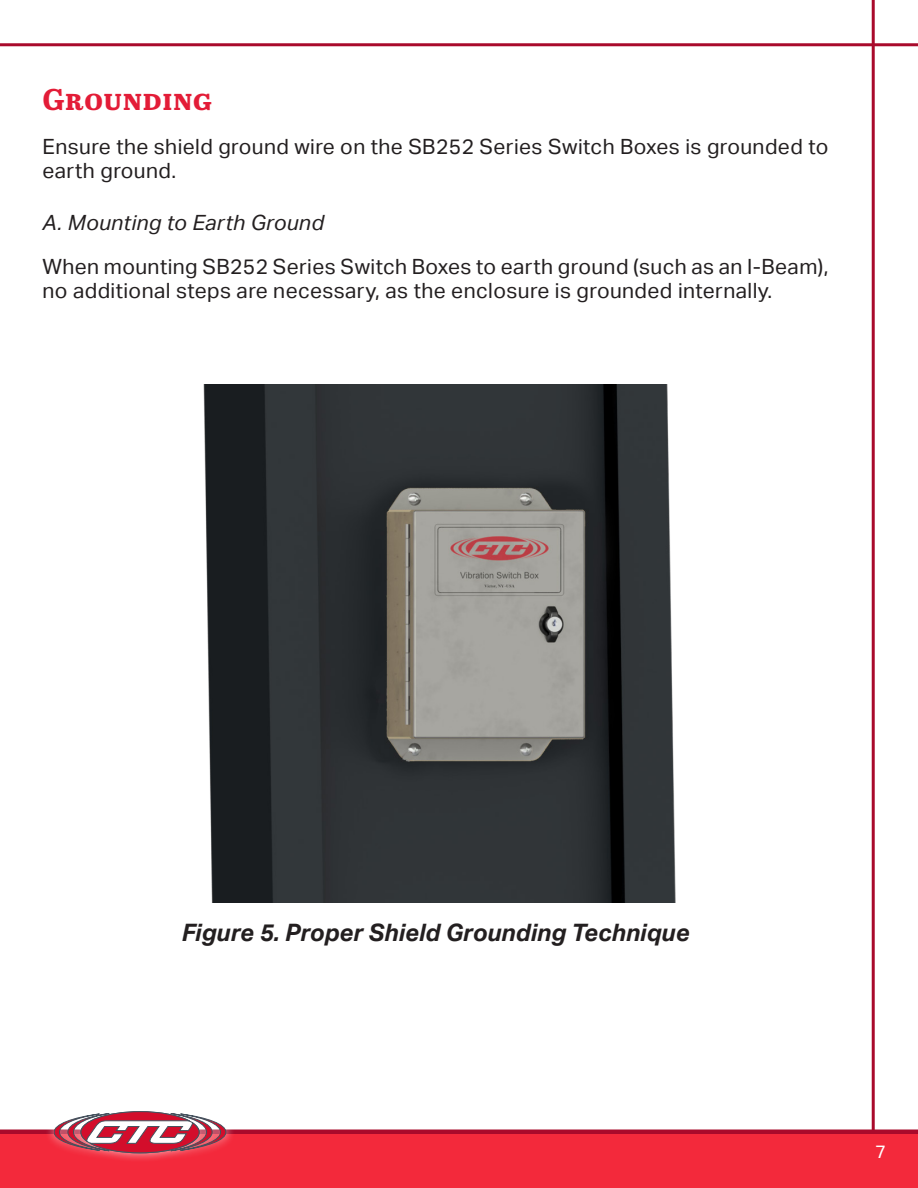
<style>
.page{position:relative;width:918px;height:1188px;background:#fff}
.page>*{position:absolute;margin:0;border:0;box-sizing:border-box;transform-origin:0 0}
.Heading{font:700 30px "Abril Text";letter-spacing:.02em;color:#e31c37}
.t1{font:italic 700 24px "Aktiv Grotesk";color:#231f20}
.Body{font:21px/24px "Aktiv Grotesk";letter-spacing:.02em;color:#231f20}
.Body-2{font:italic 21px "Aktiv Grotesk";letter-spacing:.02em;color:#231f20}
.t2{font:18px "Aktiv Grotesk";color:#fff}
</style>
<div class="page">
<hr style="left:872px;top:0;width:3px;height:1188px;background:#a90a2b">
<div style="left:0;top:1134px;width:918px;height:54px;background:#f3293b"></div>
<hr style="left:0;top:1130px;width:918px;height:4px;background:#a90a2b">
<div style="left:45px;top:1102px;width:190px;height:61px;background:#fff;opacity:.75"></div>
<svg style="left:54px;top:1112px;width:172px;height:41px"></svg>
<hr style="left:0;top:43px;width:918px;height:3px;background:#a90a2b">
<img style="left:203px;top:384px;width:473px;height:518px">
<p class="Heading" style="left:43px;top:77px;width:171px">Grounding</p>
<p class="Body" style="left:43px;top:135px;width:787px">Ensure the shield ground wire on the SB252 Series Switch Boxes is grounded to earth ground.</p>
<p class="Body-2" style="left:43px;top:210px;width:283px">A. Mounting to Earth Ground</p>
<p class="Body" style="left:43px;top:255px;width:787px">When mounting SB252 Series Switch Boxes to earth ground (such as an I-Beam), no additional steps are necessary, as the enclosure is grounded internally.</p>
<p class="t1" style="left:181px;top:919px;width:510px">Figure 5. Proper Shield Grounding Technique</p>
<p class="t2" style="left:875px;top:1142px;width:12px">7</p>
</div>
